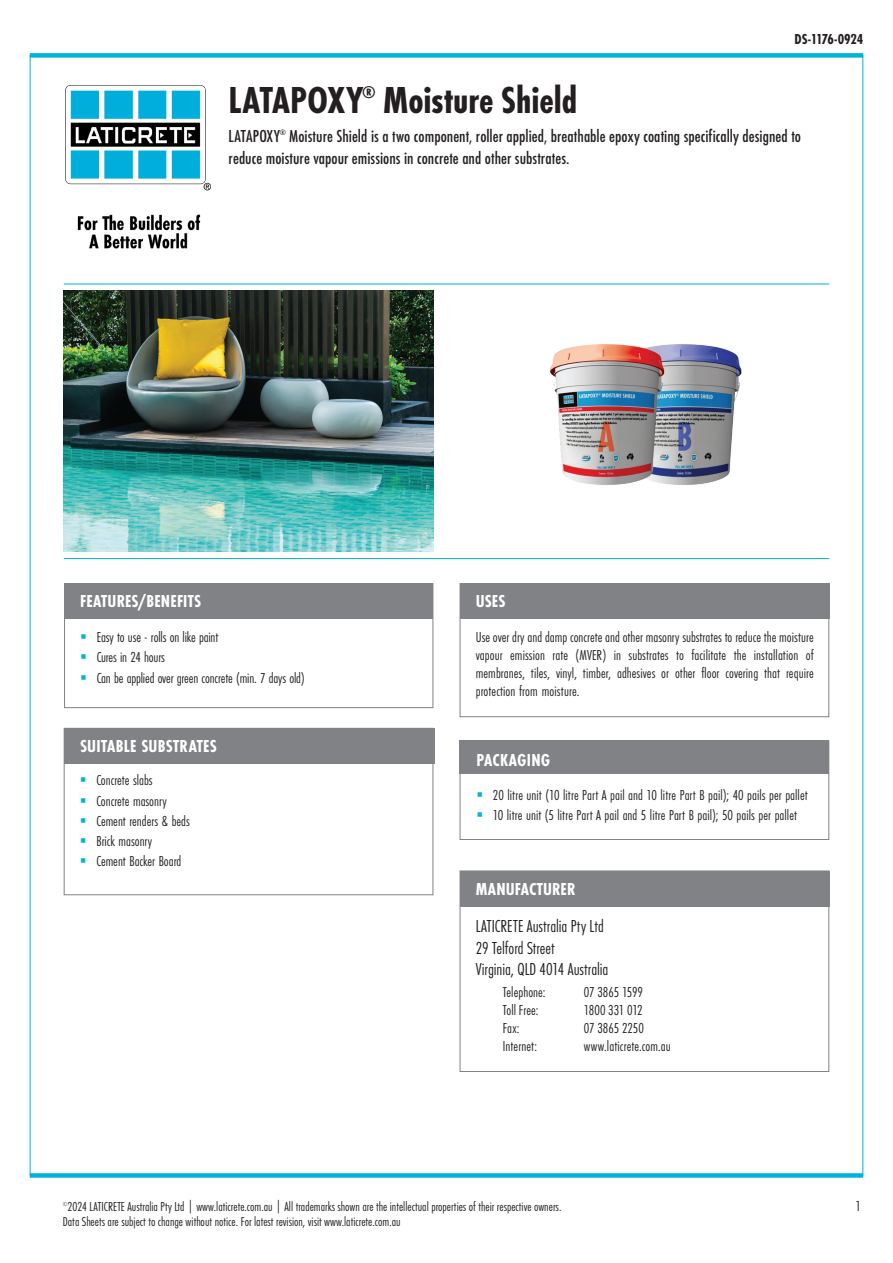
<style>
.page{position:relative;width:893px;height:1263px;background:#fff}
.page>*{position:absolute;margin:0;border:0;box-sizing:border-box;transform-origin:0 0}
.Product_Name{font:700 39px "Futura PT Cond";color:#231f20}
.t1{font:500 18px/21.6px "Futura PT Cond";letter-spacing:.005em;color:#231f20}
.t2{font:18px/21.6px "Futura PT Cond";color:#231f20}
.t3{font:700 18px "Futura PT Cond";letter-spacing:.01em;color:#fff}
.Product_Name-2{font:700 17.55px "Futura PT Cond";color:#231f20}
.BODY{font:15px/18px "Futura PT Cond";color:#231f20;text-align:justify}
.Phone{font:15px "Futura PT Cond";letter-spacing:.005em;color:#231f20}
.t4{font:700 15px "Futura PT Cond";letter-spacing:-.01em;color:#231f20}
.Phone-2{font:15px "Futura PT Cond";letter-spacing:-.025em;color:#231f20}
.t5{font:13.5px/14.2px "Futura PT Cond";color:#231f20}
.s1{color:#00b3dc}
</style>
<div class="page">
<div style="left:30px;top:53px;width:833px;height:5px;background:#00b3dc"></div>
<div style="left:30px;top:1173px;width:833px;height:5px;background:#00b3dc"></div>
<div style="left:460px;top:741px;width:369px;height:99px;border:1px solid #808285"></div>
<img style="left:63px;top:291px;width:370px;height:261px">
<hr style="left:64px;top:284px;width:765px;height:1px;background:#00b3dc">
<hr style="left:64px;top:558px;width:765px;height:1px;background:#00b3dc">
<img style="left:549px;top:344px;width:193px;height:141px">
<div style="left:64px;top:583px;width:369px;height:125px;border:1px solid #808285"></div>
<div style="left:65px;top:584px;width:368px;height:35px;background:#808285"></div>
<div style="left:460px;top:583px;width:369px;height:134px;border:1px solid #808285"></div>
<div style="left:460px;top:584px;width:369px;height:35px;background:#808285"></div>
<div style="left:460px;top:870px;width:369px;height:202px;border:1px solid #808285"></div>
<div style="left:460px;top:871px;width:369px;height:35px;background:#808285"></div>
<div style="left:460px;top:741px;width:369px;height:33px;background:#808285"></div>
<div style="left:64px;top:728px;width:369px;height:167px;border:1px solid #808285"></div>
<div style="left:64px;top:728px;width:370px;height:36px;background:#808285"></div>
<img style="left:65px;top:85px;width:145px;height:164px">
<p class="t4" style="left:794px;top:30px;width:70px">DS-1176-0924</p>
<p class="Product_Name" style="left:229px;top:78px;width:137px">LATAPOXY</p>
<p class="Product_Name-2" style="left:362px;top:82px;width:15px">®</p>
<p class="Product_Name" style="left:383px;top:78px;width:196px">Moisture Shield</p>
<p class="t1" style="left:229px;top:125px;width:574px">LATAPOXY<sup>®</sup> Moisture Shield is a two component, roller applied, breathable epoxy coating specifically designed to reduce moisture vapour emissions in concrete and other substrates.</p>
<p class="t3" style="left:80px;top:591px;width:122px">FEATURES/BENEFITS</p>
<p class="t3" style="left:476px;top:591px;width:31px">USES</p>
<p class="BODY" style="left:80px;top:628px;width:140px"><span class="s1">▪</span> Easy to use - rolls on like paint</p>
<p class="BODY" style="left:80px;top:648px;width:86px"><span class="s1">▪</span> Cures in 24 hours</p>
<p class="BODY" style="left:80px;top:668px;width:226px"><span class="s1">▪</span> Can be applied over green concrete (min. 7 days old)</p>
<p class="t3" style="left:80px;top:736px;width:138px">SUITABLE SUBSTRATES</p>
<p class="BODY" style="left:80px;top:771px;width:74px"><span class="s1">▪</span> Concrete slabs</p>
<p class="BODY" style="left:80px;top:792px;width:88px"><span class="s1">▪</span> Concrete masonry</p>
<p class="BODY" style="left:80px;top:812px;width:111px"><span class="s1">▪</span> Cement renders &amp; beds</p>
<p class="BODY" style="left:80px;top:832px;width:74px"><span class="s1">▪</span> Brick masonry</p>
<p class="BODY" style="left:80px;top:852px;width:103px"><span class="s1">▪</span> Cement Backer Board</p>
<p class="BODY" style="left:476px;top:628px;width:339px">Use over dry and damp concrete and other masonry substrates to reduce the moisture vapour emission rate (MVER) in substrates to facilitate the installation of membranes, tiles, vinyl, timber, adhesives or other floor covering that require protection from moisture.</p>
<p class="t3" style="left:476px;top:750px;width:75px">PACKAGING</p>
<p class="BODY" style="left:476px;top:786px;width:333px"><span class="s1">▪</span> 20 litre unit (10 litre Part A pail and 10 litre Part B pail); 40 pails per pallet</p>
<p class="BODY" style="left:476px;top:806px;width:322px"><span class="s1">▪</span> 10 litre unit (5 litre Part A pail and 5 litre Part B pail); 50 pails per pallet</p>
<p class="t3" style="left:476px;top:878px;width:101px">MANUFACTURER</p>
<p class="t2" style="left:476px;top:915px;width:134px">LATICRETE Australia Pty Ltd<br>29 Telford Street<br>Virginia, QLD 4014 Australia</p>
<p class="Phone" style="left:503px;top:984px;width:44px">Telephone:</p>
<p class="Phone" style="left:584px;top:984px;width:61px">07 3865 1599</p>
<p class="Phone" style="left:503px;top:1002px;width:37px">Toll Free:</p>
<p class="Phone-2" style="left:584px;top:1002px;width:60px">1800 331 012</p>
<p class="Phone" style="left:503px;top:1020px;width:18px">Fax:</p>
<p class="Phone" style="left:584px;top:1020px;width:62px">07 3865 2250</p>
<p class="Phone" style="left:503px;top:1038px;width:36px">Internet:</p>
<p class="Phone" style="left:584px;top:1038px;width:88px">www.laticrete.com.au</p>
<p class="t5" style="left:63px;top:1200px;width:500px"><sup>©</sup>2024 LATICRETE Australia Pty Ltd | www.laticrete.com.au | All trademarks shown are the intellectual properties of their respective owners.<br>Data Sheets are subject to change without notice. For latest revision, visit www.laticrete.com.au</p>
<p class="BODY" style="left:856px;top:1197px;width:7px">1</p>
</div>
